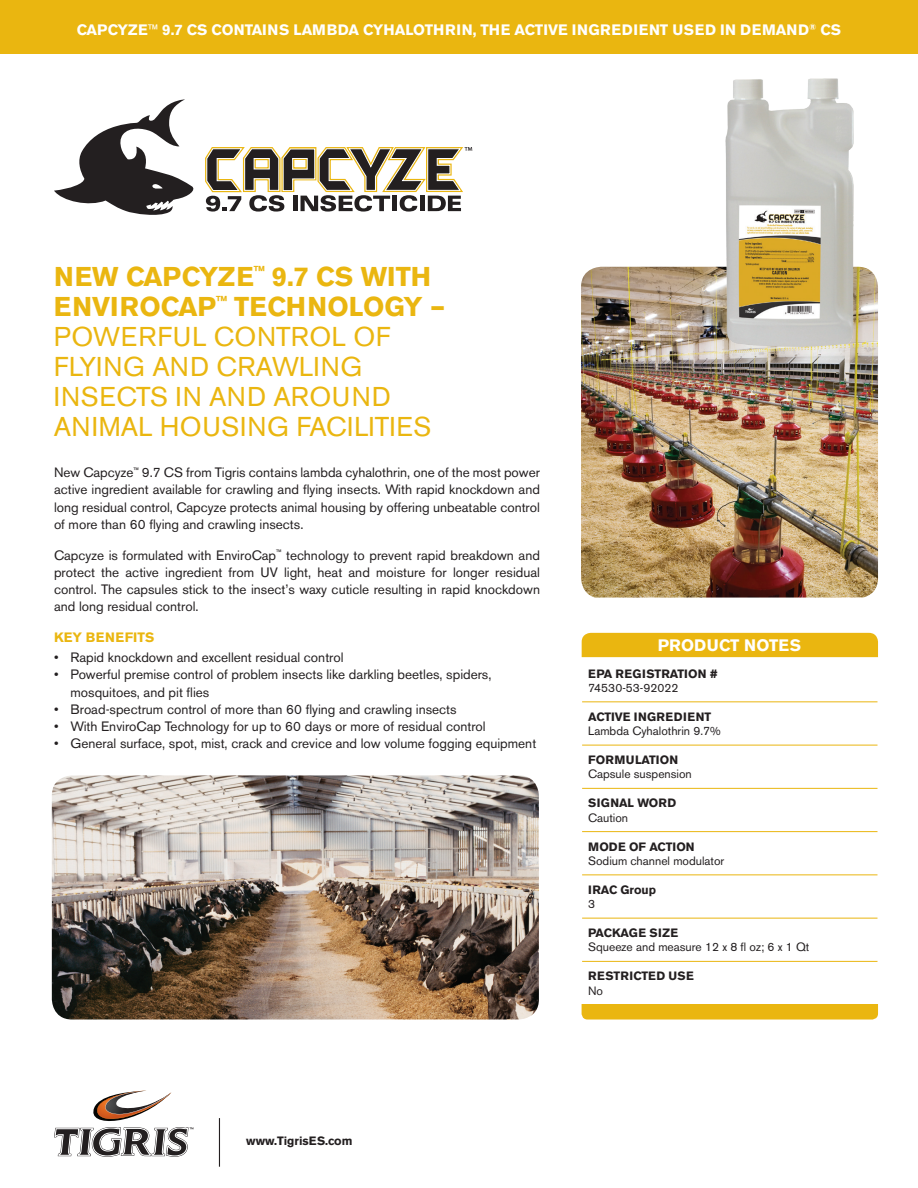
<style>
.page{position:relative;width:918px;height:1188px;background:#fff}
.page>*{position:absolute;margin:0;border:0;box-sizing:border-box;transform-origin:0 0}
.t1{font:27px/30px "Akzidenz Grotesk BE";letter-spacing:.02em;color:#eab610}
.t2{font:700 16.5px "Akzidenz Grotesk BE";color:#fff}
.t3{font:700 15px "Akzidenz Grotesk BE";letter-spacing:.04em;color:#fff}
.t4{font:700 15px "Akzidenz Grotesk BE";color:#fff}
.t5{font:13.5px/17.2px "Akzidenz Grotesk BE";color:#231f20;text-align:justify}
.t6{font:700 13.5px "Akzidenz Grotesk BE";letter-spacing:.03em;color:#eab610}
.t7{font:12px "Akzidenz Grotesk BE";color:#231f20}
.t8{font:700 12px "Akzidenz Grotesk BE";color:#231f20}
.s1{font-weight:400;font-stretch:condensed}
.s2{font-weight:700}
</style>
<div class="page">
<svg style="left:54px;top:1090px;width:140px;height:67px"></svg>
<hr style="left:219px;top:1118px;width:1px;height:49px;background:#231f20">
<svg style="left:54px;top:99px;width:140px;height:116px"></svg>
<svg style="left:205px;top:147px;width:267px;height:65px"></svg>
<img style="left:581px;top:267px;width:297px;height:331px">
<div style="left:0;top:0;width:918px;height:54px;background:#eab610"></div>
<div style="left:582px;top:633px;width:296px;height:24px;background:#eab610"></div>
<hr style="left:582px;top:701px;width:295px;height:1px;background:#eab610">
<hr style="left:582px;top:745px;width:295px;height:1px;background:#eab610">
<hr style="left:582px;top:788px;width:295px;height:1px;background:#eab610">
<hr style="left:582px;top:831px;width:295px;height:1px;background:#eab610">
<hr style="left:582px;top:874px;width:295px;height:1px;background:#eab610">
<hr style="left:582px;top:918px;width:295px;height:1px;background:#eab610">
<hr style="left:582px;top:961px;width:295px;height:1px;background:#eab610">
<div style="left:582px;top:1004px;width:296px;height:16px;background:#eab610"></div>
<img style="left:52px;top:775px;width:487px;height:245px">
<img style="left:726px;top:79px;width:127px;height:267px">
<p class="t4" style="left:77px;top:21px;width:168px">CAPCYZE<span class="s1">™</span> 9.7 CS CONTA</p>
<p class="t3" style="left:262px;top:21px;width:263px">INS LAMBDA CYHALOTHRIN, THE ACT</p>
<p class="t3" style="left:543px;top:21px;width:106px">IVE INGREDIENT</p>
<p class="t3" style="left:672px;top:21px;width:170px">USED IN DEMAN D<sup>®</sup> CS</p>
<h1 class="t1" style="left:54px;top:262px;width:393px"><span class="s2">NEW CAPCYZE</span><sup>™</sup> <span class="s2">9.7 CS WITH<br>ENVIROCAP</span><sup>™</sup> <span class="s2">TECHNOLOGY –<br></span>Powerful control of flying and crawling insects in and around animal housing facilities</h1>
<p class="t5" style="left:54px;top:464px;width:488px">N ew Capcyze<sup>™</sup> 9.7 CS from Tigris contains lambda cyhalothrin, one of the most power active ingredient available for crawling and flying insects. With rapid knockdown and long residual control, Capcyze protects animal housing by offering unbeatable control of more than 60 flying and crawling insects.</p>
<p class="t5" style="left:54px;top:546px;width:488px">Capcyze is formulated with EnviroCap<sup>™</sup> technology to prevent rapid breakdown and protect the active ingredient from UV light, heat and moisture for longer residual control. The capsules stick to the insect’s waxy cuticle resulting in rapid knockdown and long residual control.</p>
<p class="t6" style="left:54px;top:630px;width:102px">KEY BENEFITS</p>
<p class="t5" style="left:54px;top:649px;width:291px">• Rapid knockdown and excellent residual control</p>
<p class="t5" style="left:71px;top:666px;width:423px;text-indent:-16px">• Powerful premise control of problem insects like darkling beetles, spiders, mosquitoes, and pit flies</p>
<p class="t5" style="left:54px;top:701px;width:404px">• Broad-spectrum control of more than 60 flying and crawling insects</p>
<p class="t5" style="left:54px;top:718px;width:433px">• With EnviroCap Technology for up to 60 days or more of residual control</p>
<p class="t5" style="left:54px;top:735px;width:484px">• General surface, spot, mist, crack and crevice and low volume fogging equipment</p>
<p class="t2" style="left:658px;top:636px;width:25px">PRODU</p>
<p class="t2" style="left:719px;top:636px;width:83px">CT NOTES</p>
<p class="t8" style="left:588px;top:666px;width:131px">EPA REGI STRATIO N #</p>
<p class="t7" style="left:588px;top:681px;width:92px">74530-53-92022</p>
<p class="t8" style="left:588px;top:710px;width:125px">ACTIVE INGREDI ENT</p>
<p class="t7" style="left:588px;top:724px;width:134px">Lambda Cyhalothrin 9.7%</p>
<p class="t8" style="left:588px;top:753px;width:18px">FORMUL</p>
<p class="t8" style="left:642px;top:753px;width:38px">ATIO N</p>
<p class="t7" style="left:588px;top:767px;width:105px">Capsule suspension</p>
<p class="t8" style="left:588px;top:796px;width:60px">SIGNAL WORD</p>
<p class="t7" style="left:588px;top:810px;width:42px">Caution</p>
<p class="t8" style="left:588px;top:839px;width:11px">MOD</p>
<p class="t8" style="left:618px;top:839px;width:78px">E OF ACTIO N</p>
<p class="t7" style="left:588px;top:854px;width:138px">Sodium channel modulator</p>
<p class="t8" style="left:588px;top:883px;width:70px">IRAC GROUP</p>
<p class="t7" style="left:588px;top:897px;width:8px">3</p>
<p class="t8" style="left:588px;top:926px;width:92px">PACKAGE SI ZE</p>
<p class="t7" style="left:588px;top:940px;width:223px">Squeeze and measure 12 x 8 fl oz; 6 x 1 Qt</p>
<p class="t8" style="left:588px;top:969px;width:107px">RESTRI CTED USE</p>
<p class="t7" style="left:588px;top:983px;width:16px">No</p>
<p class="t8" style="left:246px;top:1134px;width:108px">WWW.TIGRISES.COM</p>
</div>
